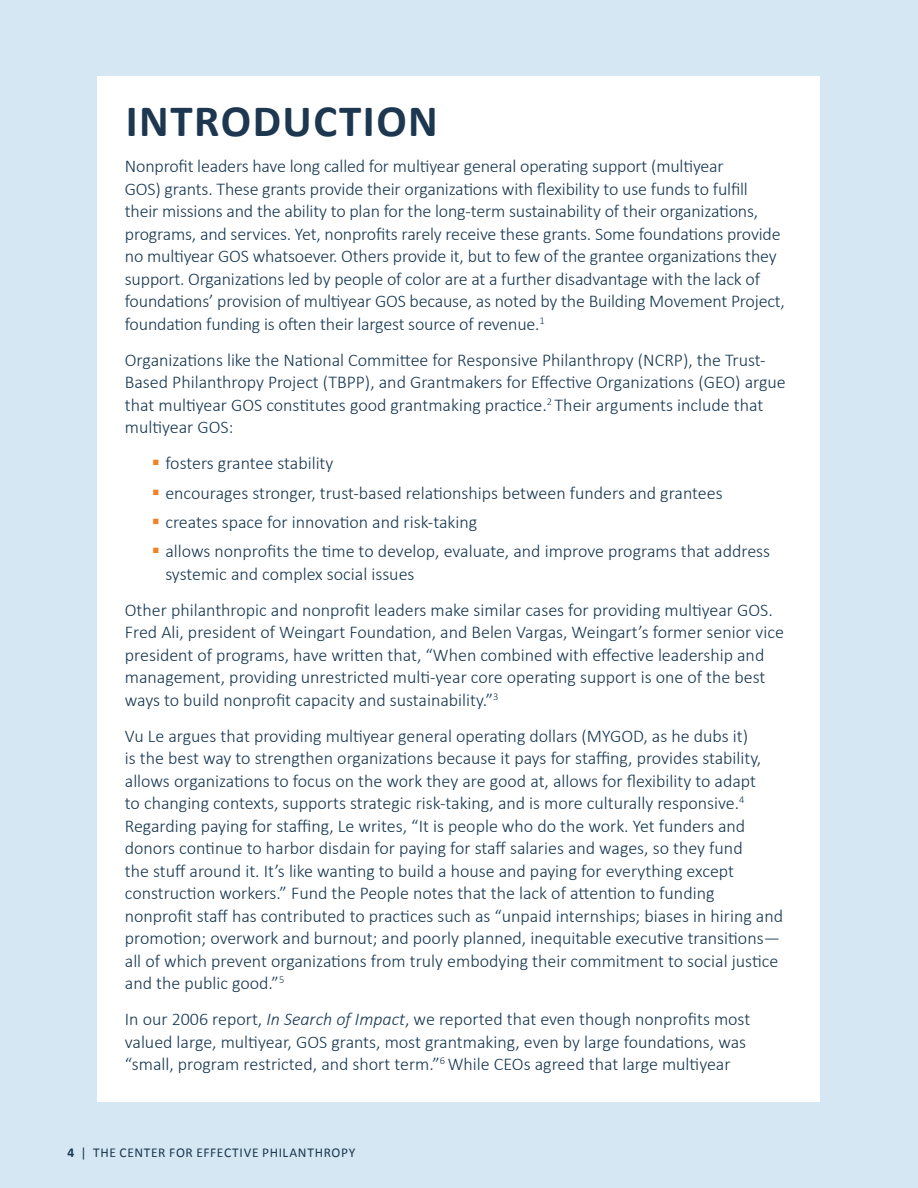
<style>
.page{position:relative;width:918px;height:1188px;background:#d4e7f3}
.page>*{position:absolute;margin:0;border:0;box-sizing:border-box;transform-origin:0 0}
.COPY{font:700 45px "Calibri";letter-spacing:.035em;color:#1c374f}
.COPY-2{font:300 18px/22.5px "Calibri";color:#16364f}
.t1{font:13.5px "Calibri";letter-spacing:.05em;color:#1c374f}
.s1{font-style:italic}
.s2{font-weight:700}
</style>
<div class="page">
<div style="left:98px;top:76px;width:722px;height:1026px;background:#fff"></div>
<p class="COPY" style="left:126px;top:93px;width:314px">INTRODUCTION</p>
<p class="COPY-2" style="left:125px;top:155px;width:662px">Nonprofit leaders have long called for multiyear general operating support (multiyear<br>GOS) grants. These grants provide their organizations with flexibility to use funds to fulfill their missions and the ability to plan for the long-term sustainability of their organizations, programs, and services. Yet, nonprofits rarely receive these grants. Some foundations provide no multiyear GOS whatsoever. Others provide it, but to few of the grantee organizations they support. Organizations led by people of color are at a further disadvantage with the lack of foundations’ provision of multiyear GOS because, as noted by the Building Movement Project, foundation funding is often their largest source of revenue.<sup>1</sup></p>
<p class="COPY-2" style="left:125px;top:348px;width:663px">Organizations like the National Committee for Responsive Philanthropy (NCRP), the Trust-Based Philanthropy Project (TBPP), and Grantmakers for Effective Organizations (GEO) argue that multiyear GOS constitutes good grantmaking practice.<sup>2</sup> Their arguments include that multiyear GOS:</p>
<p class="COPY-2" style="left:165px;top:452px;width:170px">fosters grantee stability</p>
<p class="COPY-2" style="left:165px;top:481px;width:559px">encourages stronger, trust-based relationships between funders and grantees</p>
<p class="COPY-2" style="left:165px;top:510px;width:313px">creates space for innovation and risk-taking</p>
<p class="COPY-2" style="left:165px;top:540px;width:606px">allows nonprofits the time to develop, evaluate, and improve programs that address systemic and complex social issues</p>
<p class="COPY-2" style="left:125px;top:598px;width:661px">Other philanthropic and nonprofit leaders make similar cases for providing multiyear GOS.<br>Fred Ali, president of Weingart Foundation, and Belen Vargas, Weingart’s former senior vice president of programs, have written that, “When combined with effective leadership and management, providing unrestricted multi-year core operating support is one of the best ways to build nonprofit capacity and sustainability.”<sup>3</sup></p>
<p class="COPY-2" style="left:125px;top:724px;width:660px">Vu Le argues that providing multiyear general operating dollars (MYGOD, as he dubs it)<br>is the best way to strengthen organizations because it pays for staffing, provides stability, allows organizations to focus on the work they are good at, allows for flexibility to adapt<br>to changing contexts, supports strategic risk-taking, and is more culturally responsive.<sup>4<br></sup>Regarding paying for staffing, Le writes, “It is people who do the work. Yet funders and donors continue to harbor disdain for paying for staff salaries and wages, so they fund<br>the stuff around it. It’s like wanting to build a house and paying for everything except construction workers.” Fund the People notes that the lack of attention to funding nonprofit staff has contributed to practices such as “unpaid internships; biases in hiring and promotion; overwork and burnout; and poorly planned, inequitable executive transitions— all of which prevent organizations from truly embodying their commitment to social justice and the public good.”<sup>5</sup></p>
<p class="COPY-2" style="left:125px;top:1008px;width:627px">In our 2006 report, <span class="s1">In Search of Impact</span>, we reported that even though nonprofits most valued large, multiyear, GOS grants, most grantmaking, even by large foundations, was “small, program restricted, and short term.”<sup>6</sup> While CEOs agreed that large multiyear</p>
<p class="t1" style="left:68px;top:1144px;width:289px"><span class="s2">4</span> | THE CENTER FOR EFFECTIVE PHILANTHROPY</p>
</div>
